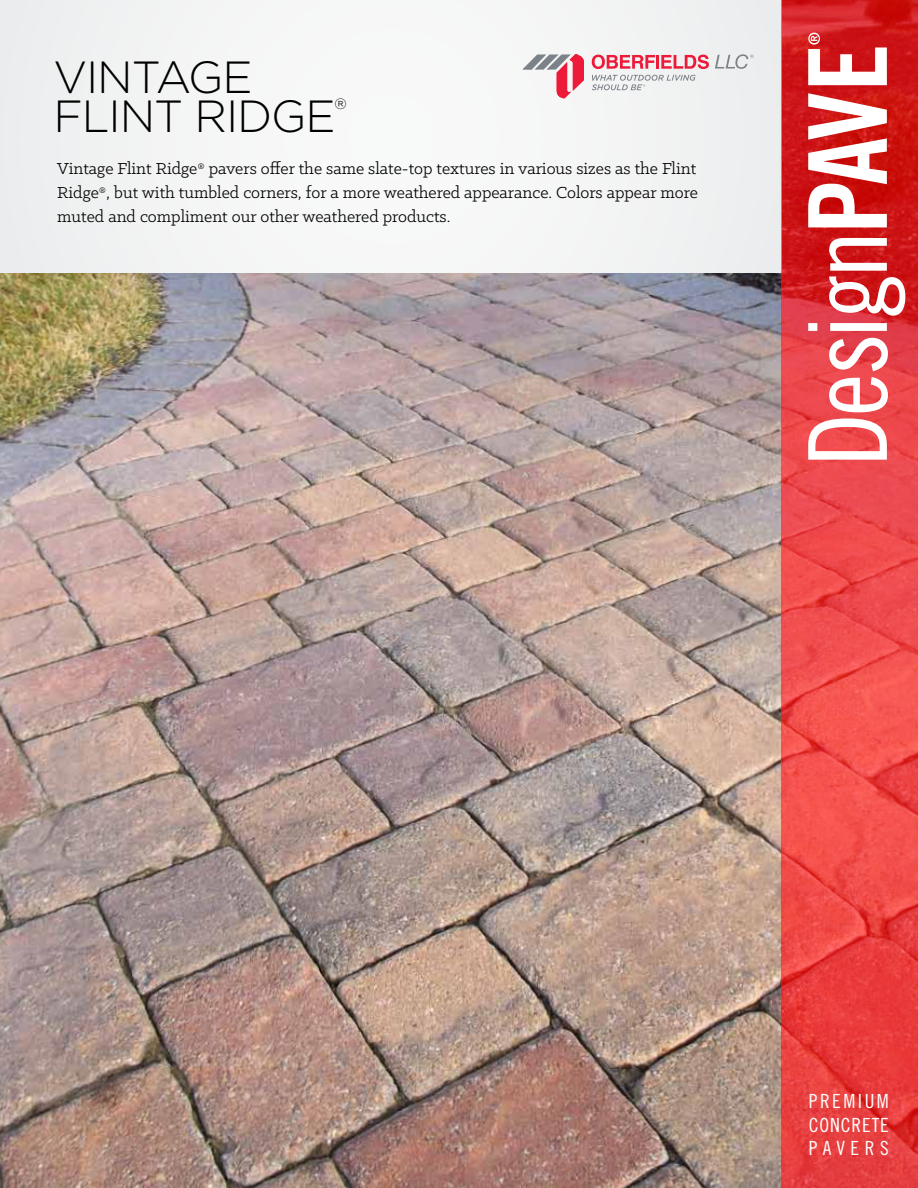
<style>
.page{position:relative;width:918px;height:1188px;background:#fff}
.page>*{position:absolute;margin:0;border:0;box-sizing:border-box;transform-origin:0 0}
.t1{font:300 45px/39px "Gotham";letter-spacing:-.025em;color:#000}
.t2{font:19.5px/23.4px "Trade Gothic Cond Eighteen";letter-spacing:.13em;color:#fff;text-align:justify}
.t3{font:18px/24px "Klinic Slab";color:#000;text-align:justify}
.t4{font:300 14.85px "Gotham";color:#000}
</style>
<div class="page">
<img style="left:0;top:272px;width:782px;height:916px">
<div style="left:0;top:0;width:782px;height:272px;background:#f4f5f5"></div>
<svg style="left:782px;top:0;width:136px;height:1188px;background:#e83f3f"></svg>
<svg style="left:808px;top:418px;width:79px;height:42px"></svg>
<svg style="left:829px;top:377px;width:59px;height:35px"></svg>
<svg style="left:829px;top:338px;width:59px;height:33px"></svg>
<svg style="left:808px;top:323px;width:79px;height:8px"></svg>
<svg style="left:829px;top:238px;width:76px;height:78px"></svg>
<svg style="left:808px;top:93px;width:79px;height:134px"></svg>
<svg style="left:808px;top:33px;width:79px;height:52px"></svg>
<svg style="left:522px;top:54px;width:62px;height:44px"></svg>
<svg style="left:715px;top:54px;width:38px;height:15px"></svg>
<svg style="left:592px;top:55px;width:63px;height:14px"></svg>
<hr style="left:656px;top:55px;width:3px;height:14px;background:#ed1a39">
<svg style="left:661px;top:55px;width:48px;height:14px"></svg>
<svg style="left:592px;top:75px;width:104px;height:15px"></svg>
<h1 class="t1" style="left:53px;top:57px;width:284px">VINTAGE<br>FLINT RIDGE</h1>
<p class="t4" style="left:334px;top:96px;width:14px">®</p>
<p class="t3" style="left:57px;top:156px;width:642px">Vintage Flint Ridge® pavers offer the same slate-top textures in various sizes as the Flint Ridge®, but with tumbled corners, for a more weathered appearance. Colors appear more muted and compliment our other weathered products.</p>
<p class="t2" style="left:809px;top:1089px;width:81px">PREMIUM CONCRETE PAVERS</p>
</div>
